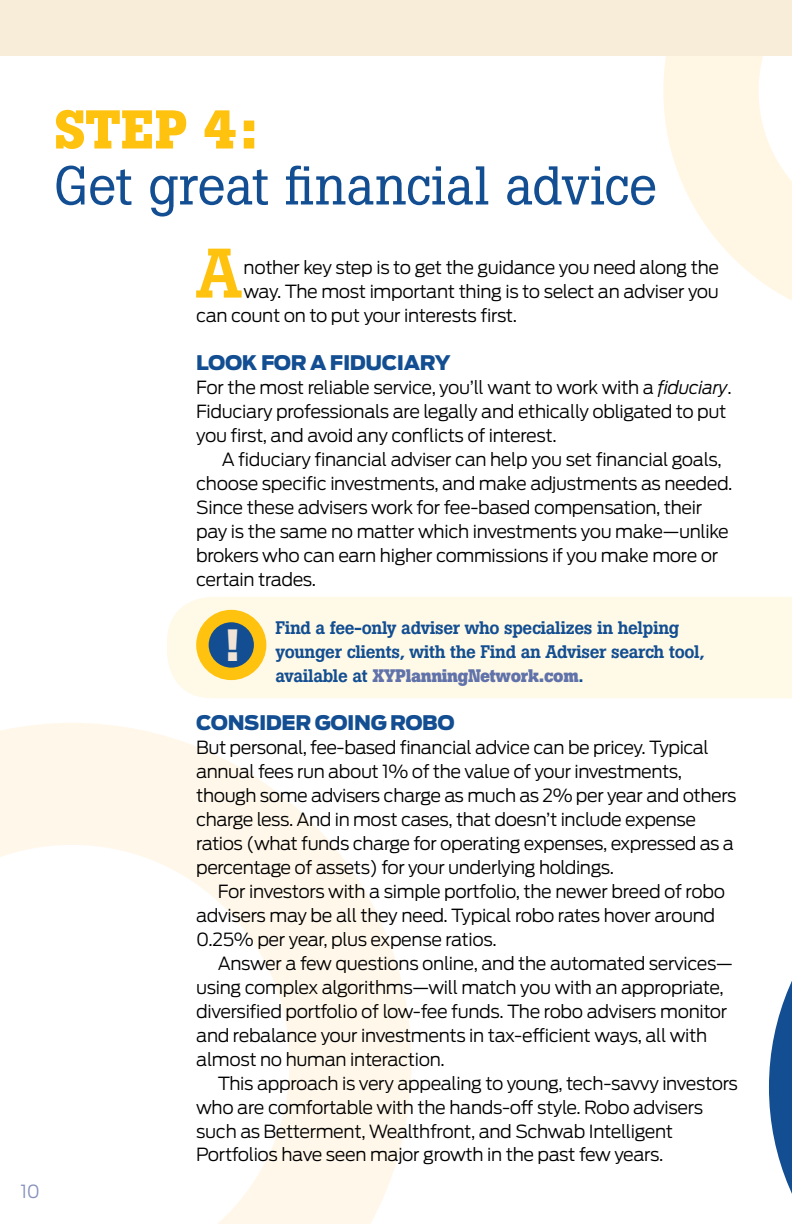
<style>
.page{position:relative;width:792px;height:1224px;background:#fff}
.page>*{position:absolute;margin:0;border:0;box-sizing:border-box;transform-origin:0 0}
.t1{font:500 69.4px "Boton";color:#ffc20e}
.t2{font:54px "Boton";letter-spacing:-.005em;color:#124e91}
.t3{font:700 54px "Boton";color:#ffc20e}
.t4{font:700 44.8px "Boton";color:#f1e4d7}
.t5{font:900 20px "Antenna";letter-spacing:-.02em;color:#124e91}
.t6{font:300 18px/24px "Antenna";letter-spacing:-.025em;color:#000}
.t7{font:500 18px/24px "Boton";letter-spacing:-.02em;color:#124e91}
.t8{font:300 18px "Antenna";color:#8790bc}
.s1{font-style:italic}
.s2{font-weight:700;color:#6072a9}
</style>
<div class="page">
<svg style="left:769px;top:981px;width:23px;height:213px"></svg>
<div style="left:167px;top:597px;width:625px;height:101px;background:#fff9e7"></div>
<svg style="left:663px;top:55px;width:129px;height:245px"></svg>
<svg style="left:0;top:723px;width:411px;height:501px"></svg>
<div style="left:0;top:0;width:792px;height:55px;background:#f8edd8"></div>
<svg style="left:202px;top:616px;width:58px;height:58px;background:#3a617a"></svg>
<div style="left:196px;top:610px;width:70px;height:70px;border:12px solid #ffc20e;border-radius:50%"></div>
<p class="t8" style="left:21px;top:1181px;width:21px">10</p>
<h2 class="t3" style="left:54px;top:98px;width:205px">STEP 4:</h2>
<h2 class="t2" style="left:54px;top:153px;width:605px">Get great financial advice</h2>
<h1 class="t1" style="left:196px;top:232px;width:48px">A</h1>
<p class="t6" style="left:244px;top:255px;width:477px">nother key step is to get the guidance you need along the</p>
<p class="t6" style="left:244px;top:279px;width:477px">way. The most important thing is to select an adviser you</p>
<p class="t6" style="left:196px;top:303px;width:323px">can count on to put your interests first.</p>
<p class="t5" style="left:196px;top:350px;width:256px">LOOK FOR A FIDUCIARY</p>
<p class="t6" style="left:196px;top:375px;width:537px">For the most reliable service, you’ll want to work with a <span class="s1">fiduciary</span>.<br>Fiduciary professionals are legally and ethically obligated to put you first, and avoid any conflicts of interest.</p>
<p class="t6" style="left:196px;top:447px;width:538px;text-indent:25px">A fiduciary financial adviser can help you set financial goals, choose specific investments, and make adjustments as needed.<br>Since these advisers work for fee-based compensation, their pay is the same no matter which investments you make—unlike brokers who can earn higher commissions if you make more or certain trades.</p>
<p class="t7" style="left:275px;top:615px;width:431px">Find a fee-only adviser who specializes in helping younger clients, with the Find an Adviser search tool, available at <span class="s2">XYPlanningNetwork.com</span>.</p>
<p class="t5" style="left:196px;top:710px;width:260px">CONSIDER GOING ROBO</p>
<p class="t6" style="left:196px;top:735px;width:542px">But personal, fee-based financial advice can be pricey. Typical annual fees run about 1% of the value of your investments, though some advisers charge as much as 2% per year and others charge less. And in most cases, that doesn’t include expense ratios (what funds charge for operating expenses, expressed as a percentage of assets) for your underlying holdings.</p>
<p class="t6" style="left:196px;top:879px;width:530px;text-indent:22px">For investors with a simple portfolio, the newer breed of robo advisers may be all they need. Typical robo rates hover around<br>0.25% per year, plus expense ratios.</p>
<p class="t6" style="left:196px;top:951px;width:538px;text-indent:22px">Answer a few questions online, and the automated services— using complex algorithms—will match you with an appropriate, diversified portfolio of low-fee funds. The robo advisers monitor and rebalance your investments in tax-efficient ways, all with almost no human interaction.</p>
<p class="t6" style="left:196px;top:1071px;width:543px;text-indent:22px">This approach is very appealing to young, tech-savvy investors who are comfortable with the hands-off style. Robo advisers such as Betterment, Wealthfront, and Schwab Intelligent Portfolios have seen major growth in the past few years.</p>
<h3 class="t4" style="left:224px;top:619px;width:17px">!</h3>
</div>
